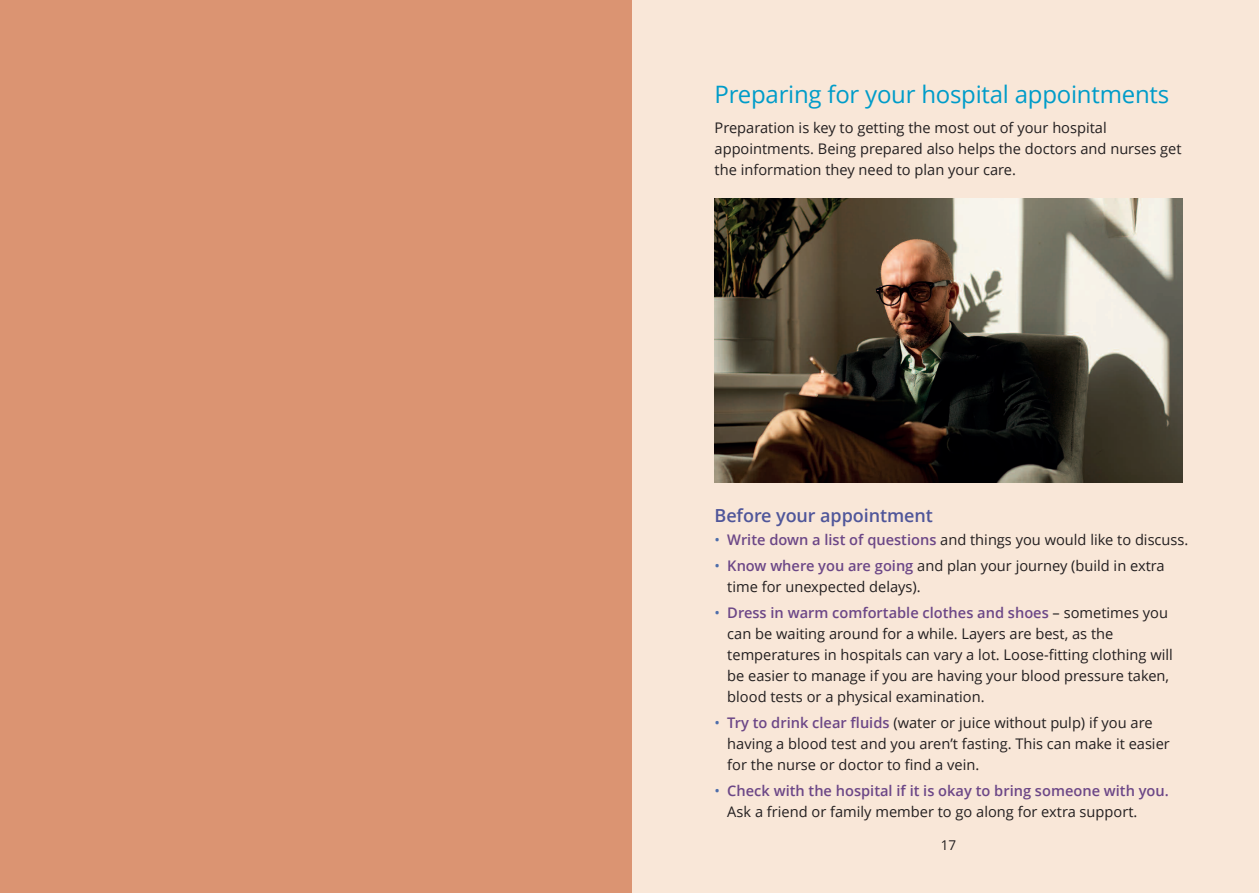
<style>
.page{position:relative;width:1259px;height:893px;background:#fff}
.page>*{position:absolute;margin:0;border:0;box-sizing:border-box;transform-origin:0 0}
.t1{font:24px "Open Sans";letter-spacing:-.01em;color:#009cc9}
.t2{font:600 18px "Open Sans";letter-spacing:-.005em;color:#4f569a}
.t3{font:14.7px/21px "Open Sans";color:#231f20}
.t4{font:600 14.7px/21px "Open Sans";color:#6c4787}
.t5{font:13.5px "Open Sans";color:#231f20}
.s1{color:#4e6eab}
.s2{font-weight:600;color:#6c4787}
.s3{font-weight:400;color:#4e6eab}
.s4{font-weight:400;color:#231f20}
</style>
<div class="page">
<div style="left:629px;top:0;width:630px;height:893px;background:#f9e7d8"></div>
<div style="left:0;top:0;width:631px;height:893px;background:#db9472"></div>
<img style="left:714px;top:199px;width:468px;height:283px">
<h1 class="t1" style="left:714px;top:78px;width:456px">Preparing for your hospital appointments</h1>
<p class="t3" style="left:714px;top:117px;width:468px">Preparation is key to getting the most out of your hospital appointments. Being prepared also helps the doctors and nurses get the information they need to plan your care.</p>
<p class="t2" style="left:714px;top:502px;width:220px">Before your appointment</p>
<p class="t3" style="left:714px;top:528px;width:475px"><span class="s1">•</span> <span class="s2">Write down a list of questions</span> and things you would like to discuss.</p>
<p class="t3" style="left:727px;top:555px;width:439px;text-indent:-13px"><span class="s1">•</span> <span class="s2">Know where you are going</span> and plan your journey (build in extra time for unexpected delays).</p>
<p class="t3" style="left:727px;top:602px;width:447px;text-indent:-13px"><span class="s1">•</span> <span class="s2">Dress in warm comfortable clothes and shoes</span> – sometimes you can be waiting around for a while. Layers are best, as the temperatures in hospitals can vary a lot. Loose-fitting clothing will be easier to manage if you are having your blood pressure taken, blood tests or a physical examination.</p>
<p class="t3" style="left:727px;top:712px;width:444px;text-indent:-13px"><span class="s1">•</span> <span class="s2">Try to drink clear fluids</span> (water or juice without pulp) if you are having a blood test and you aren’t fasting. This can make it easier for the nurse or doctor to find a vein.</p>
<p class="t4" style="left:727px;top:780px;width:443px;text-indent:-13px"><span class="s3">•</span> Check with the hospital if it is okay to bring someone with you.<br><span class="s4">Ask a friend or family member to go along for extra support.</span></p>
<p class="t5" style="left:940px;top:836px;width:17px">17</p>
</div>
